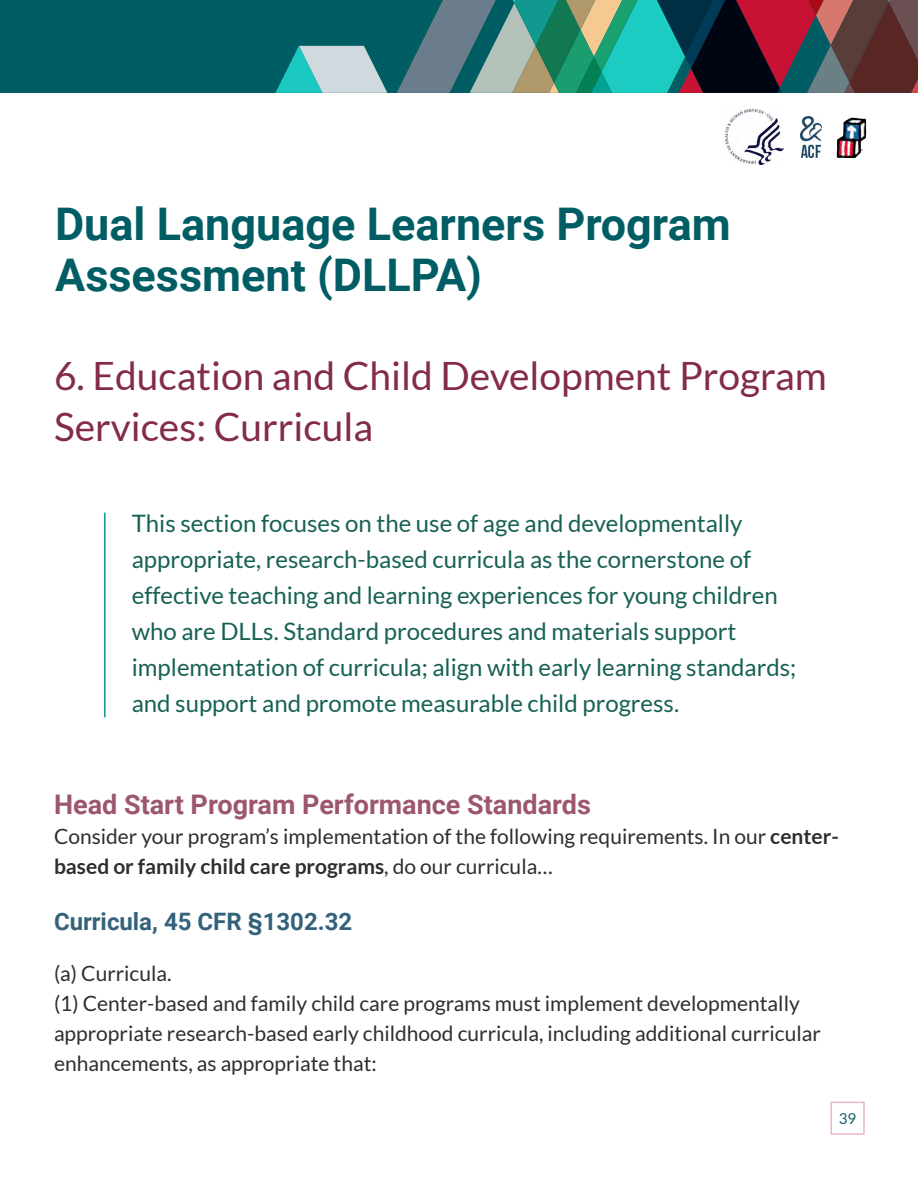
<style>
.page{position:relative;width:918px;height:1188px;background:#fff}
.page>*{position:absolute;margin:0;border:0;box-sizing:border-box;transform-origin:0 0}
.Headline_1{font:700 45px/51px "Roboto";color:#015d64}
.Headline_2{font:39px/51px "Lato";color:#832b4a}
.Headline_2-2{font:700 27px "Roboto";color:#9c566e}
.call_out_blurb_1{font:24px/36px "Lato";color:#176154}
.Headline_3{font:700 24px "Roboto";color:#33627a}
.t1{font:21px/30px "Lato";color:#302d2e}
.t2{font:15px "Lato";color:#0b636a}
.s1{font-weight:700}
</style>
<div class="page">
<div style="left:0;top:0;width:918px;height:93px;background:#015d64"></div>
<svg style="left:275px;top:46px;width:112px;height:47px"></svg>
<svg style="left:397px;top:0;width:521px;height:93px;background:#4b6664"></svg>
<div style="left:831px;top:1102px;width:34px;height:33px;border:2px solid #eab6c1"></div>
<hr style="left:104px;top:513px;width:1px;height:204px;background:#12998f">
<hr style="left:105px;top:513px;width:1px;height:204px;background:#12998f">
<img style="left:837px;top:117px;width:29px;height:41px">
<img style="left:725px;top:110px;width:58px;height:54px">
<img style="left:800px;top:117px;width:21px;height:41px">
<h1 class="Headline_1" style="left:55px;top:197px;width:677px">Dual Language Learners Program<br>Assessment (DLLPA)</h1>
<h2 class="Headline_2" style="left:54px;top:350px;width:774px">6. Education and Child Development Program<br>Services: Curricula</h2>
<p class="call_out_blurb_1" style="left:132px;top:505px;width:666px">This section focuses on the use of age and developmentally appropriate, research-based curricula as the cornerstone of effective teaching and learning experiences for young children who are DLLs. Standard procedures and materials support implementation of curricula; align with early learning standards; and support and promote measurable child progress.</p>
<h2 class="Headline_2-2" style="left:54px;top:786px;width:538px">Head Start Program Performance Standards</h2>
<p class="t1" style="left:54px;top:821px;width:786px">Consider your program’s implementation of the following requirements. In our <span class="s1">center&shy;based or family child care programs</span>, do our curricula…</p>
<h3 class="Headline_3" style="left:54px;top:905px;width:300px">Curricula, 45 CFR §1302.32</h3>
<p class="t1" style="left:54px;top:958px;width:119px">(a) Curricula.</p>
<p class="t1" style="left:54px;top:988px;width:768px">(1) Center-based and family child care programs must implement developmentally appropriate research-based early childhood curricula, including additional curricular enhancements, as appropriate that:</p>
<p class="t2" style="left:839px;top:1110px;width:19px">39</p>
</div>
